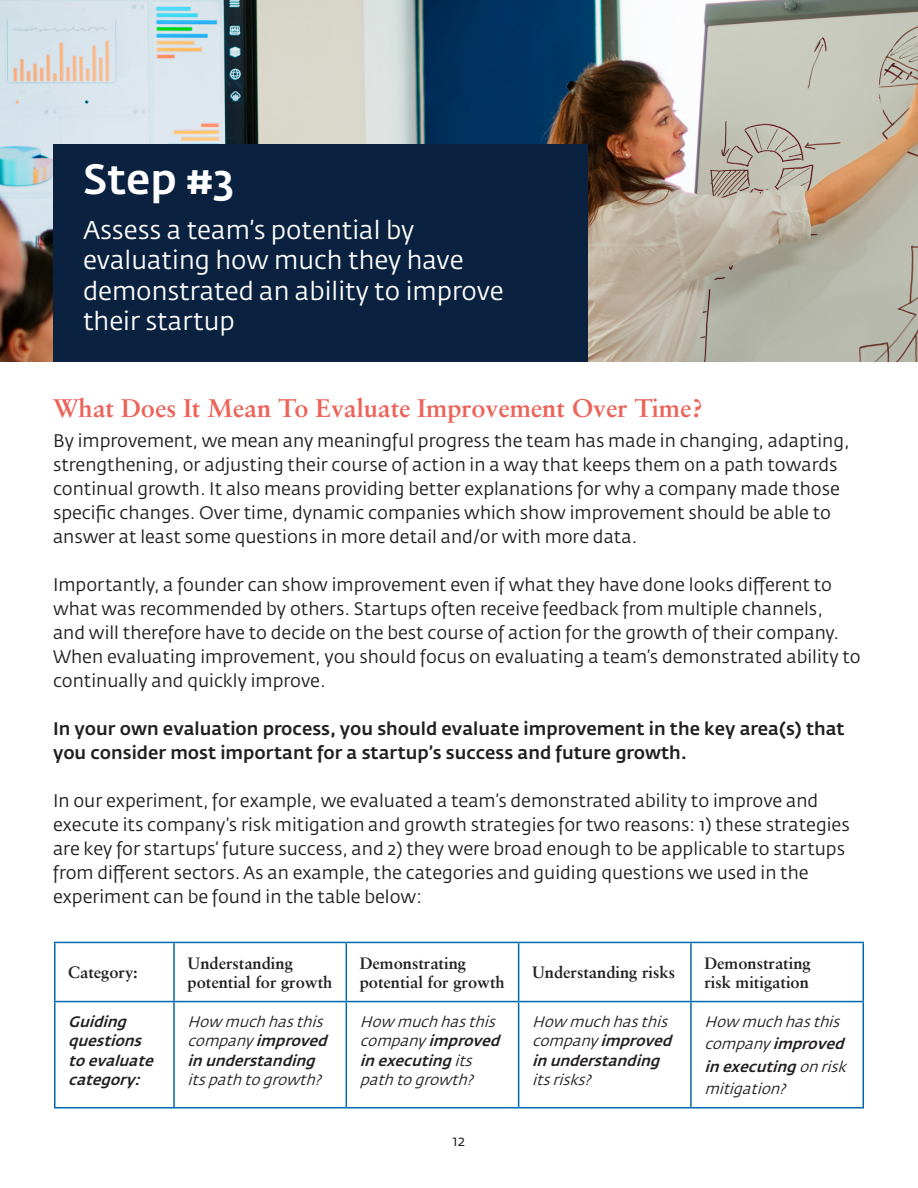
<style>
.page{position:relative;width:918px;height:1188px;background:#fff}
.page>*{position:absolute;margin:0;border:0;box-sizing:border-box;transform-origin:0 0}
.t1{font:500 42px "Fedra Sans Std";color:#fff}
.t2{font:25.5px/30.6px "Fedra Sans Std";color:#fff}
.t3{font:700 25.5px "Sabon LT Pro";color:#ec6359}
.t4{font:18px/24px "Fedra Sans Std";color:#231f20}
.t5{font:500 18px/24px "Fedra Sans Std";color:#231f20}
.t6{font:700 16.5px/19.5px "Sabon LT Pro";color:#231f20}
.t7{font:italic 15px/19.5px "Fedra Sans Std";color:#231f20}
.t8{font:italic 500 15px/19.5px "Fedra Sans Std";color:#231f20}
.t9{font:15px "Fedra Sans Std";color:#231f20}
.s1{font-weight:500}
</style>
<div class="page">
<img style="left:0;top:0;width:918px;height:362px">
<div style="left:53px;top:145px;width:535px;height:217px;background:#0a2240"></div>
<svg style="left:56px;top:943px;width:806px;height:164px"></svg>
<hr style="left:54px;top:942px;width:120px;height:1px;background:#0069ae">
<hr style="left:54px;top:943px;width:2px;height:58px;background:#0069ae">
<hr style="left:174px;top:942px;width:172px;height:1px;background:#0069ae">
<hr style="left:173px;top:943px;width:2px;height:58px;background:#0069ae">
<hr style="left:346px;top:942px;width:173px;height:1px;background:#0069ae">
<hr style="left:346px;top:943px;width:1px;height:58px;background:#0069ae">
<hr style="left:519px;top:942px;width:172px;height:1px;background:#0069ae">
<hr style="left:518px;top:943px;width:1px;height:58px;background:#0069ae">
<hr style="left:691px;top:942px;width:173px;height:1px;background:#0069ae">
<hr style="left:690px;top:943px;width:2px;height:58px;background:#0069ae">
<hr style="left:862px;top:943px;width:2px;height:58px;background:#0069ae">
<hr style="left:54px;top:1001px;width:120px;height:1px;background:#0069ae">
<hr style="left:54px;top:1002px;width:2px;height:105px;background:#0069ae">
<hr style="left:174px;top:1001px;width:172px;height:1px;background:#0069ae">
<hr style="left:173px;top:1002px;width:2px;height:105px;background:#0069ae">
<hr style="left:346px;top:1001px;width:173px;height:1px;background:#0069ae">
<hr style="left:346px;top:1002px;width:1px;height:105px;background:#0069ae">
<hr style="left:519px;top:1001px;width:172px;height:1px;background:#0069ae">
<hr style="left:518px;top:1002px;width:1px;height:105px;background:#0069ae">
<hr style="left:691px;top:1001px;width:173px;height:1px;background:#0069ae">
<hr style="left:690px;top:1002px;width:2px;height:105px;background:#0069ae">
<hr style="left:862px;top:1002px;width:2px;height:105px;background:#0069ae">
<hr style="left:54px;top:1107px;width:120px;height:2px;background:#0069ae">
<hr style="left:174px;top:1107px;width:172px;height:2px;background:#0069ae">
<hr style="left:346px;top:1107px;width:173px;height:2px;background:#0069ae">
<hr style="left:519px;top:1107px;width:172px;height:2px;background:#0069ae">
<hr style="left:691px;top:1107px;width:173px;height:2px;background:#0069ae">
<p class="t1" style="left:83px;top:153px;width:153px">Step #3</p>
<p class="t2" style="left:83px;top:214px;width:422px">Assess a team’s potential by evaluating how much they have demonstrated an ability to improve their startup</p>
<p class="t3" style="left:53px;top:392px;width:651px">What Does It Mean To Evaluate Improvement Over Time?</p>
<p class="t4" style="left:53px;top:428px;width:798px">By improvement, we mean any meaningful progress the team has made in changing, adapting, strengthening, or adjusting their course of action in a way that keeps them on a path towards continual growth. It also means providing better explanations for why a company made those specific changes. Over time, dynamic companies which show improvement should be able to answer at least some questions in more detail and/or with more data.</p>
<p class="t4" style="left:53px;top:572px;width:809px">Importantly, a founder can show improvement even if what they have done looks different to what was recommended by others. Startups often receive feedback from multiple channels,<br>and will therefore have to decide on the best course of action for the growth of their company.<br>When evaluating improvement, you should focus on evaluating a team’s demonstrated ability to continually and quickly improve.</p>
<p class="t5" style="left:53px;top:716px;width:793px">In your own evaluation process, you should evaluate improvement in the key area(s) that you consider most important for a startup’s success and future growth.</p>
<p class="t4" style="left:53px;top:788px;width:798px">In our experiment, for example, we evaluated a team’s demonstrated ability to improve and execute its company’s risk mitigation and growth strategies for two reasons: 1) these strategies are key for startups’ future success, and 2) they were broad enough to be applicable to startups from different sectors. As an example, the categories and guiding questions we used in the experiment can be found in the table below:</p>
<p class="t6" style="left:68px;top:962px;width:71px">Category:</p>
<p class="t6" style="left:188px;top:953px;width:146px">Understanding potential for growth</p>
<p class="t6" style="left:360px;top:953px;width:146px">Demonstrating potential for growth</p>
<p class="t6" style="left:532px;top:962px;width:145px">Understanding risks</p>
<p class="t6" style="left:704px;top:953px;width:108px">Demonstrating</p>
<p class="t6" style="left:704px;top:972px;width:106px">risk mitigation</p>
<p class="t8" style="left:68px;top:1012px;width:91px">Guiding questions toevaluate category:</p>
<p class="t7" style="left:188px;top:1012px;width:146px">How muchhasthis company<span class="s1">improved inunderstanding </span>itspathtogrowth?</p>
<p class="t7" style="left:360px;top:1012px;width:146px">How muchhasthis company<span class="s1">improved inexecuting</span>its pathtogrowth?</p>
<p class="t7" style="left:532px;top:1012px;width:146px">How muchhasthis company<span class="s1">improved inunderstanding </span>itsrisks?</p>
<p class="t7" style="left:704px;top:1010px;width:148px;line-height:22.5px">How muchhasthis company<span class="s1">improved inexecuting</span>onrisk mitigation?</p>
<p class="t9" style="left:453px;top:1131px;width:14px">12</p>
</div>
